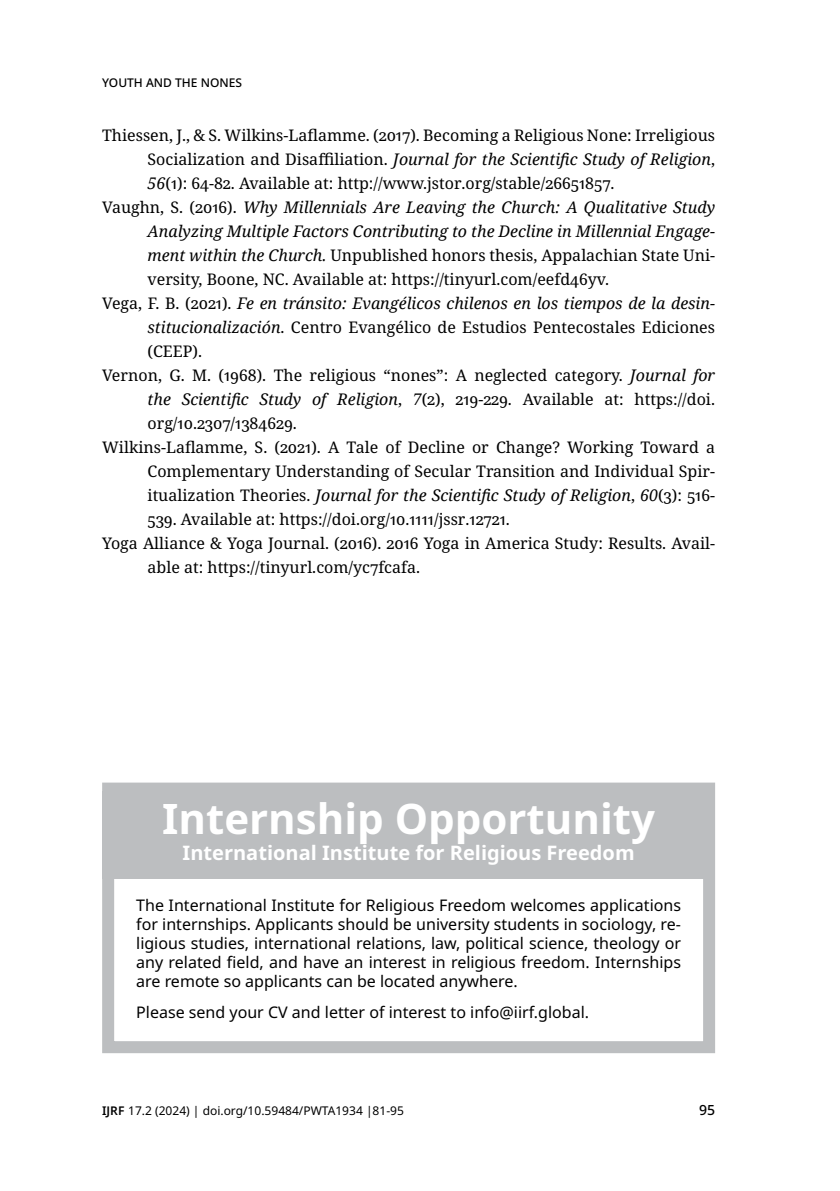
<style>
.page{position:relative;width:840px;height:1191px;background:#fff}
.page>*{position:absolute;margin:0;border:0;box-sizing:border-box;transform-origin:0 0}
.t1{font:700 42px "Noto Sans";color:#fff}
.t2{font:700 20px "Noto Sans";color:#fff}
.t3{font:16px "Noto Serif";color:#000}
.t4{font:16px/19.2px "Noto Sans";color:#000;text-align:justify}
.t5{font:italic 16px "Noto Serif";color:#000}
.t6{font:500 14px "Noto Sans";color:#000}
.t7{font:12px "Noto Sans";color:#000}
.t8{font:500 12px "Noto Sans";color:#000}
.s1{font-style:normal}
.s2{font-style:italic}
.s3{font-weight:600}
</style>
<div class="page">
<div style="left:102px;top:791px;width:612px;height:88px;background:#bcbec0"></div>
<div style="left:102px;top:782px;width:612px;height:271px;border:12px solid #bcbec0"></div>
<p class="t8" style="left:102px;top:74px;width:141px">YOUTH AND THE NONES</p>
<p class="t3" style="left:102px;top:124px;width:614px">Thiessen, J., &amp; S. Wilkins-Laflamme. (2017). Becoming a Religious None: Irreligious</p>
<p class="t5" style="left:147px;top:148px;width:568px"><span class="s1">Socialization and Disaffiliation.</span> Journal for the Scientific Study of Religion<span class="s1">,</span></p>
<p class="t3" style="left:147px;top:172px;width:468px"><span class="s2">56</span>(1): 64-82. Available at: http://www.jstor.org/stable/26651857.</p>
<p class="t5" style="left:102px;top:196px;width:614px"><span class="s1">Vaughn, S. (2016).</span> Why Millennials Are Leaving the Church: A Qualitative Study</p>
<p class="t5" style="left:147px;top:220px;width:568px">Analyzing Multiple Factors Contributing to the Decline in Millennial Engage-</p>
<p class="t3" style="left:147px;top:244px;width:568px"><span class="s2">ment within the Church.</span> Unpublished honors thesis, Appalachian State Uni-</p>
<p class="t3" style="left:147px;top:268px;width:462px">versity, Boone, NC. Available at: https://tinyurl.com/eefd46yv.</p>
<p class="t5" style="left:102px;top:292px;width:614px"><span class="s1">Vega, F. B. (2021).</span> Fe en tránsito: Evangélicos chilenos en los tiempos de la desin-</p>
<p class="t3" style="left:147px;top:316px;width:568px"><span class="s2">stitucionalización</span>. Centro Evangélico de Estudios Pentecostales Ediciones</p>
<p class="t3" style="left:147px;top:340px;width:56px">(CEEP).</p>
<p class="t3" style="left:102px;top:364px;width:614px">Vernon, G. M. (1968). The religious “nones”: A neglected category. <span class="s2">Journal for</span></p>
<p class="t3" style="left:147px;top:388px;width:568px"><span class="s2">the Scientific Study of Religion</span>, <span class="s2">7</span>(2), 219-229. Available at: https://doi.</p>
<p class="t3" style="left:147px;top:412px;width:151px">org/10.2307/1384629.</p>
<p class="t3" style="left:102px;top:436px;width:614px">Wilkins‐Laflamme, S. (2021). A Tale of Decline or Change? Working Toward a</p>
<p class="t3" style="left:147px;top:460px;width:568px">Complementary Understanding of Secular Transition and Individual Spir-</p>
<p class="t5" style="left:147px;top:484px;width:568px"><span class="s1">itualization Theories.</span> Journal for the Scientific Study of Religion<span class="s1">,</span> 60<span class="s1">(3): 516-</span></p>
<p class="t3" style="left:147px;top:508px;width:363px">539. Available at: https://doi.org/10.1111/jssr.12721.</p>
<p class="t3" style="left:102px;top:532px;width:614px">Yoga Alliance &amp; Yoga Journal. (2016). 2016 Yoga in America Study: Results. Avail-</p>
<p class="t3" style="left:147px;top:556px;width:274px">able at: https://tinyurl.com/yc7fcafa.</p>
<h1 class="t1" style="left:162px;top:788px;width:494px">Internship Opportunity</h1>
<p class="t2" style="left:182px;top:838px;width:453px">International Institute for Religious Freedom</p>
<p class="t4" style="left:136px;top:895px;width:546px">The International Institute for Religious Freedom welcomes applications for internships. Applicants should be university students in sociology, re&shy;ligious studies, international relations, law, political science, theology or any related field, and have an interest in religious freedom. Internships are remote so applicants can be located anywhere.</p>
<p class="t4" style="left:136px;top:1003px;width:454px">Please send your CV and letter of interest to info@iirf.global.</p>
<p class="t7" style="left:102px;top:1102px;width:303px"><span class="s3">IJRF</span> 17.2 (2024) | doi.org/10.59484/PWTA1934 |81-95</p>
<p class="t6" style="left:698px;top:1100px;width:18px">95</p>
</div>
